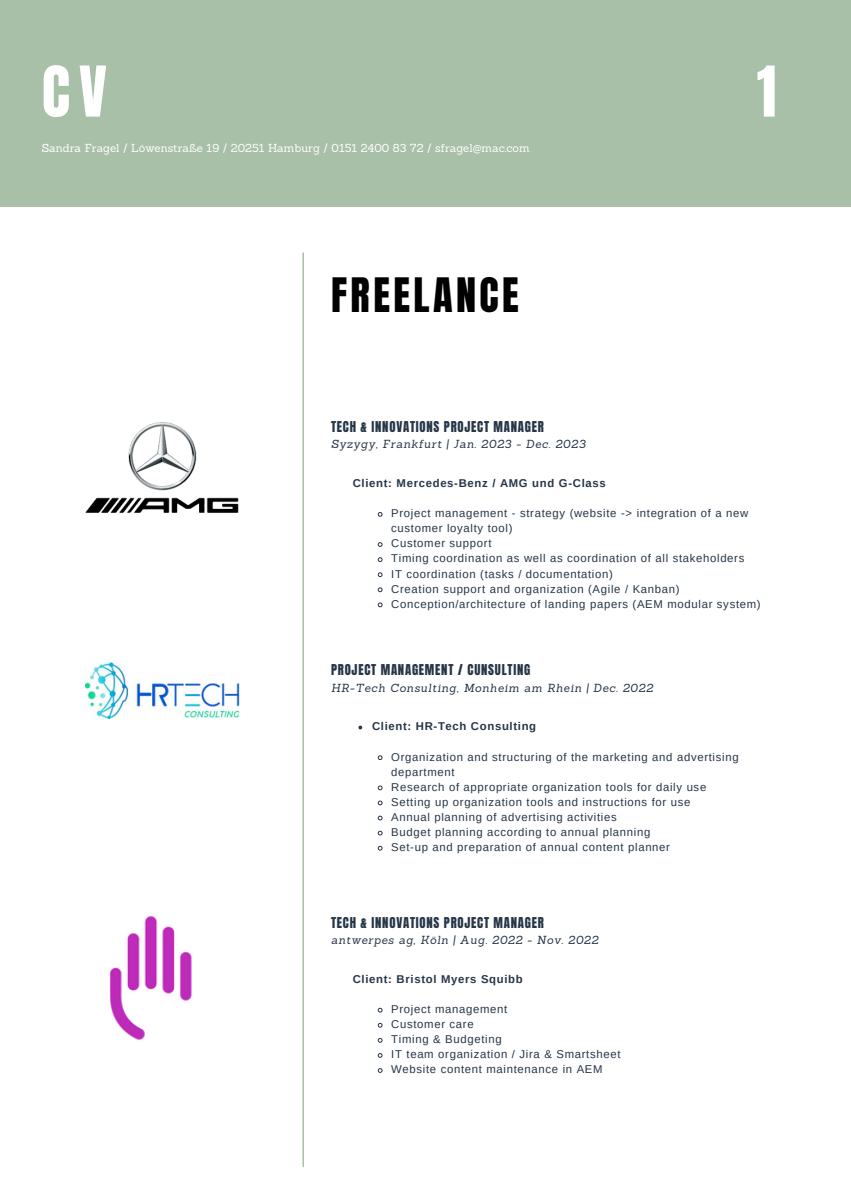
<style>
.page{position:relative;width:851px;height:1191px;background:#fff}
.page>*{position:absolute;margin:0;border:0;box-sizing:border-box;transform-origin:0 0}
.t1{font:59.4px "Anton";color:#fff}
.t2{font:40.4px "Anton";letter-spacing:.085em;color:#000}
.t3{font:12.8px "Anton";letter-spacing:.06em;color:#263547}
.t4{font:11.4px/15px "Arimo";letter-spacing:.06em;color:#263547}
.t5{font:italic 11.4px "Sanchez";letter-spacing:.06em;color:#263547}
.t6{font:700 11.4px "Arimo";letter-spacing:.06em;color:#263547}
.t7{font:11.4px "Sanchez";color:#fff}
</style>
<div class="page">
<div style="left:0;top:0;width:850px;height:207px;background:#a8bfa8"></div>
<hr style="left:302px;top:253px;width:2px;height:913px;background:#a8bfa8">
<img style="left:85px;top:663px;width:155px;height:55px">
<img style="left:85px;top:422px;width:154px;height:91px">
<svg style="left:358px;top:726px;width:4px;height:3px"></svg>
<svg style="left:377px;top:755px;width:6px;height:6px"></svg>
<svg style="left:377px;top:785px;width:6px;height:6px"></svg>
<svg style="left:377px;top:800px;width:6px;height:6px"></svg>
<svg style="left:377px;top:815px;width:6px;height:6px"></svg>
<svg style="left:377px;top:830px;width:6px;height:6px"></svg>
<svg style="left:377px;top:845px;width:6px;height:6px"></svg>
<svg style="left:377px;top:512px;width:6px;height:5px"></svg>
<svg style="left:377px;top:542px;width:6px;height:5px"></svg>
<svg style="left:377px;top:557px;width:6px;height:5px"></svg>
<svg style="left:377px;top:572px;width:6px;height:6px"></svg>
<svg style="left:377px;top:587px;width:6px;height:6px"></svg>
<svg style="left:377px;top:602px;width:6px;height:6px"></svg>
<img style="left:109px;top:916px;width:83px;height:124px">
<svg style="left:377px;top:1007px;width:6px;height:6px"></svg>
<svg style="left:377px;top:1022px;width:6px;height:6px"></svg>
<svg style="left:377px;top:1038px;width:6px;height:5px"></svg>
<svg style="left:377px;top:1053px;width:6px;height:5px"></svg>
<svg style="left:377px;top:1068px;width:6px;height:5px"></svg>
<p class="t1" style="left:42px;top:49px;width:66px">CV</p>
<p class="t1" style="left:756px;top:49px;width:21px">1</p>
<p class="t7" style="left:42px;top:141px;width:489px">Sandra Fragel / Löwenstraße 19 / 20251 Hamburg / 0151 2400 83 72 / sfragel@mac.com</p>
<p class="t2" style="left:331px;top:266px;width:189px">FREELANCE</p>
<p class="t3" style="left:331px;top:417px;width:214px">TECH &amp; INNOVATIONS PROJECT MANAGER</p>
<p class="t5" style="left:331px;top:437px;width:256px">Syzygy, Frankfurt | Jan. 2023 - Dec. 2023</p>
<p class="t6" style="left:352px;top:477px;width:254px">Client: Mercedes-Benz / AMG und G-Class</p>
<p class="t4" style="left:391px;top:506px;width:358px">Project management - strategy (website -&gt; integration of a new customer loyalty tool)</p>
<p class="t4" style="left:391px;top:536px;width:102px">Customer support</p>
<p class="t4" style="left:391px;top:551px;width:354px">Timing coordination as well as coordination of all stakeholders</p>
<p class="t4" style="left:391px;top:566px;width:223px">IT coordination (tasks / documentation)</p>
<p class="t4" style="left:391px;top:581px;width:289px">Creation support and organization (Agile / Kanban)</p>
<p class="t4" style="left:391px;top:596px;width:371px">Conception/architecture of landing papers (AEM modular system)</p>
<p class="t3" style="left:331px;top:661px;width:201px">PROJECT MANAGEMENT / CUNSULTING</p>
<p class="t5" style="left:331px;top:680px;width:323px">HR-Tech Consulting, Monheim am Rhein | Dec. 2022</p>
<p class="t6" style="left:372px;top:720px;width:166px">Client: HR-Tech Consulting</p>
<p class="t4" style="left:391px;top:749px;width:348px">Organization and structuring of the marketing and advertising department</p>
<p class="t4" style="left:391px;top:779px;width:316px">Research of appropriate organization tools for daily use</p>
<p class="t4" style="left:391px;top:794px;width:300px">Setting up organization tools and instructions for use</p>
<p class="t4" style="left:391px;top:809px;width:227px">Annual planning of advertising activities</p>
<p class="t4" style="left:391px;top:824px;width:260px">Budget planning according to annual planning</p>
<p class="t4" style="left:391px;top:840px;width:280px">Set-up and preparation of annual content planner</p>
<p class="t3" style="left:331px;top:913px;width:214px">TECH &amp; INNOVATIONS PROJECT MANAGER</p>
<p class="t5" style="left:331px;top:933px;width:269px">antwerpes ag, Köln | Aug. 2022 - Nov. 2022</p>
<p class="t6" style="left:352px;top:973px;width:171px">Client: Bristol Myers Squibb</p>
<p class="t4" style="left:391px;top:1002px;width:117px">Project management</p>
<p class="t4" style="left:391px;top:1017px;width:84px">Customer care</p>
<p class="t4" style="left:391px;top:1032px;width:112px">Timing &amp; Budgeting</p>
<p class="t4" style="left:391px;top:1047px;width:230px">IT team organization / Jira &amp; Smartsheet</p>
<p class="t4" style="left:391px;top:1062px;width:213px">Website content maintenance in AEM</p>
</div>
